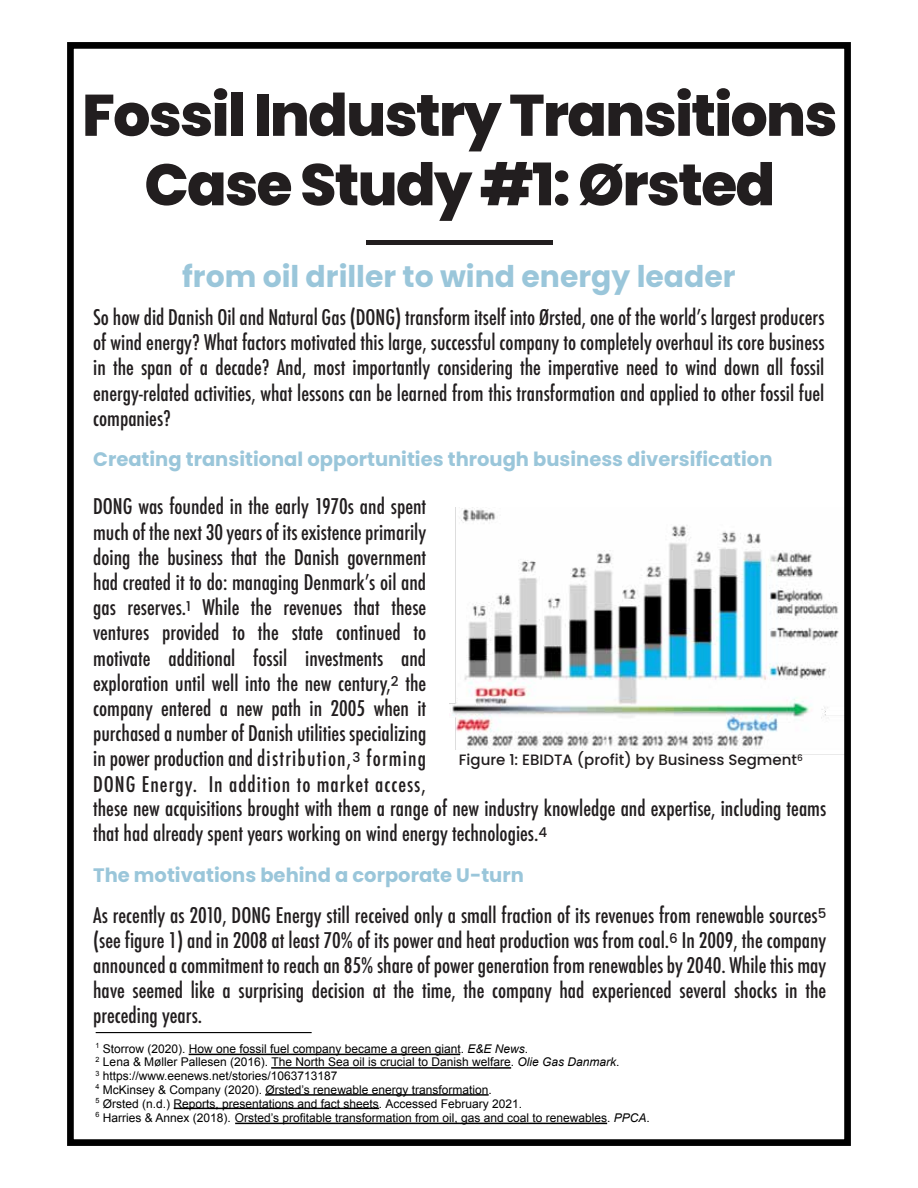
<style>
.page{position:relative;width:918px;height:1188px;background:#fff}
.page>*{position:absolute;margin:0;border:0;box-sizing:border-box;transform-origin:0 0}
.t1{font:800 58.5px/69.4px "Poppins";letter-spacing:-.03em;color:#221e1f;text-align:center}
.t2{font:700 29.85px "Poppins";color:#9ac6da}
.t3{font:500 condensed 21px/25.2px "Futura";color:#221e1f;text-align:justify}
.t4{font:700 19.5px "Poppins";color:#9ac6da}
.t5{font:500 15px "Poppins";color:#221e1f}
.t6{font:12px "Arial";color:#000}
.s1{font-style:italic}
</style>
<div class="page">
<div style="left:366px;top:240px;width:187px;height:5px;background:#221e1f"></div>
<img style="left:450px;top:507px;width:393px;height:248px">
<div style="left:453px;top:750px;width:300px;height:17px;background:#fff"></div>
<hr style="left:96px;top:1032px;width:216px;height:1px;background:#000">
<hr style="left:235px;top:1123px;width:372px;height:1px;background:#000">
<hr style="left:174px;top:1108px;width:205px;height:1px;background:#000">
<hr style="left:265px;top:1094px;width:224px;height:2px;background:#000">
<hr style="left:271px;top:1067px;width:240px;height:2px;background:#000">
<hr style="left:189px;top:1054px;width:271px;height:1px;background:#000">
<div style="left:67px;top:42px;width:784px;height:1104px;border:7px solid #000"></div>
<h1 class="t1" style="left:82px;top:81px;width:757px">Fossil Industry Transitions<br>Case Study #1: Ørsted</h1>
<h2 class="t2" style="left:182px;top:259px;width:555px">from oil driller to wind energy leader</h2>
<p class="t3" style="left:93px;top:305px;width:733px">So how did Danish Oil and Natural Gas (DONG) transform itself into Ørsted, one of the worldʼs largest producers of wind energy? What factors motivated this large, successful company to completely overhaul its core business in the span of a decade? And, most importantly considering the imperative need to wind down all fossil energy-related activities, what lessons can be learned from this transformation and applied to other fossil fuel companies?</p>
<p class="t4" style="left:93px;top:448px;width:681px">Creating transitional opportunities through business diversification</p>
<p class="t3" style="left:93px;top:494px;width:735px;text-align:left">DONG was founded in the early 1970s and spent<br>much of the next 30 years of its existence primarily<br>doing the business that the Danish government<br>had created it to do: managing Denmarkʼs oil and<br>gas reserves.<sup>1</sup> While the revenues that these<br>ventures provided to the state continued to<br>motivate additional fossil investments and<br>exploration until well into the new century,<sup>2</sup> the<br>company entered a new path in 2005 when it<br>purchased a number of Danish utilities specializing<br>in power production and distribution,<sup>3</sup> forming<br>DONG Energy. In addition to market access,<br>these new acquisitions brought with them a range of new industry knowledge and expertise, including teams that had already spent years working on wind energy technologies.<sup>4</sup></p>
<p class="t4" style="left:93px;top:864px;width:432px">The motivations behind a corporate U-turn</p>
<p class="t3" style="left:93px;top:902px;width:735px">As recently as 2010, DONG Energy still received only a small fraction of its revenues from renewable sources<sup>5 </sup>(see figure 1) and in 2008 at least 70% of its power and heat production was from coal.<sup>6</sup> In 2009, the company announced a commitment to reach an 85% share of power generation from renewables by 2040. While this may have seemed like a surprising decision at the time, the company had experienced several shocks in the preceding years.</p>
<p class="t5" style="left:459px;top:751px;width:346px">Figure 1: EBIDTA (profit) by Business Segment<sup>6</sup></p>
<p class="t6" style="left:96px;top:1041px;width:434px"><sup>1</sup> Storrow (2020). How one fossil fuel company became a green giant. <span class="s1">E&amp;E News</span>.</p>
<p class="t6" style="left:96px;top:1054px;width:525px"><sup>2</sup> Lena &amp; Møller Pallesen (2016). The North Sea oil is crucial to Danish welfare. <span class="s1">Olie Gas Danmark</span>.</p>
<p class="t6" style="left:96px;top:1068px;width:243px"><sup>3</sup> https://www.eenews.net/stories/1063713187</p>
<p class="t6" style="left:96px;top:1082px;width:398px"><sup>4</sup> McKinsey &amp; Company (2020). Ørsted’s renewable energy transformation.</p>
<p class="t6" style="left:96px;top:1096px;width:428px"><sup>5</sup> Ørsted (n.d.) Reports, presentations and fact sheets. Accessed February 2021.</p>
<p class="t6" style="left:96px;top:1110px;width:556px"><sup>6</sup> Harries &amp; Annex (2018). Orsted’s profitable transformation from oil, gas and coal to renewables. <span class="s1">PPCA</span>.</p>
</div>
